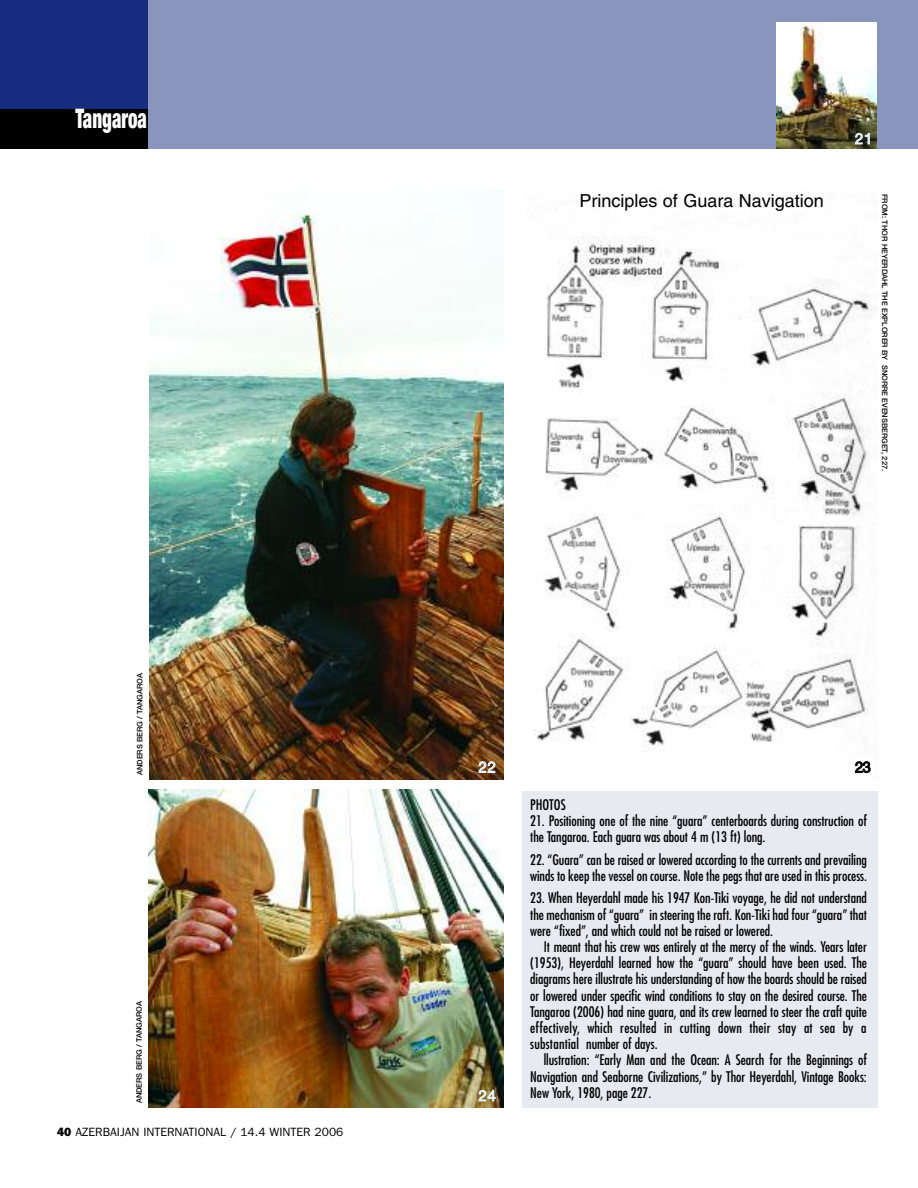
<style>
.page{position:relative;width:918px;height:1188px;background:#fff}
.page>*{position:absolute;margin:0;border:0;box-sizing:border-box;transform-origin:0 0}
.t1{font:900 condensed 27px "Helvetica Neue";color:#fff;scale:.7 1}
.t2{font:18px "Helvetica";color:#000}
.t3{font:15px "Helvetica Neue";color:#e3f2f8}
.t4{font:15px "Helvetica Neue";color:#000}
.t5{font:condensed 14.25px/16.2px "Futura";letter-spacing:-.005em;color:#000;text-align:justify}
.t6{font:12px "Franklin Gothic";color:#000}
.t7{font:500 7.5px "Helvetica Neue";color:#000}
.s1{font-weight:800}
</style>
<div class="page">
<div style="left:522px;top:791px;width:355px;height:316px;background:#e8eaf2"></div>
<div style="left:135px;top:0;width:783px;height:148px;background:#8a95be"></div>
<img style="left:776px;top:22px;width:100px;height:126px">
<div style="left:0;top:0;width:148px;height:147px;background:#162c7e"></div>
<div style="left:0;top:109px;width:148px;height:39px;background:#000"></div>
<img style="left:150px;top:214px;width:354px;height:565px">
<img style="left:148px;top:790px;width:355px;height:318px">
<img style="left:534px;top:237px;width:336px;height:512px">
<h1 class="t1" style="left:76px;top:109px;width:104px">Tangaroa</h1>
<p class="t7" style="left:137px;top:775px;width:104px;rotate:-90deg">ANDERS BERG / TANGAROA</p>
<p class="t7" style="left:136px;top:1103px;width:104px;rotate:-90deg">ANDERS BERG / TANGAROA</p>
<p class="t6" style="left:57px;top:1125px;width:288px"><span class="s1">40</span> AZERBAIJAN INTERNATIONAL / 14.4 WINTER 2006</p>
<p class="t3" style="left:855px;top:133px;width:19px">21</p>
<p class="t2" style="left:579px;top:194px;width:246px">Principles of Guara Navigation</p>
<p class="t7" style="left:887px;top:194px;width:278px;rotate:90deg">FROM: THOR HEYERDAHL THE EXPLORER BY SNORRE EVENSBERGET, 227.</p>
<p class="t3" style="left:479px;top:762px;width:19px">22</p>
<p class="t3" style="left:479px;top:1090px;width:19px">24</p>
<p class="t4" style="left:855px;top:762px;width:17px">23</p>
<p class="t5" style="left:530px;top:797px;width:37px">PHOTOS</p>
<p class="t5" style="left:530px;top:813px;width:338px">21. Positioning one of the nine “guara” centerboards during construction of the Tangaroa. Each guara was about 4 m (13 ft) long.</p>
<p class="t5" style="left:530px;top:852px;width:338px">22. “Guara” can be raised or lowered according to the currents and prevailing winds to keep the vessel on course. Note the pegs that are used in this process.</p>
<p class="t5" style="left:530px;top:891px;width:338px">23. When Heyerdahl made his 1947 Kon-Tiki voyage, he did not understand the mechanism of “guara” in steering the raft. Kon-Tiki had four “guara” that were “fixed”, and which could not be raised or lowered.</p>
<p class="t5" style="left:530px;top:940px;width:338px;text-indent:14px">It meant that his crew was entirely at the mercy of the winds. Years later (1953), Heyerdahl learned how the “guara” should have been used. The diagrams here illustrate his understanding of how the boards should be raised or lowered under specific wind conditions to stay on the desired course. The Tangaroa (2006) had nine guara, and its crew learned to steer the craft quite effectively, which resulted in cutting down their stay at sea by a substantial number of days.</p>
<p class="t5" style="left:530px;top:1053px;width:338px;text-indent:14px">llustration: “Early Man and the Ocean: A Search for the Beginnings of Navigation and Seaborne Civilizations,” by Thor Heyerdahl, Vintage Books:<br>New York, 1980, page 227.</p>
</div>
